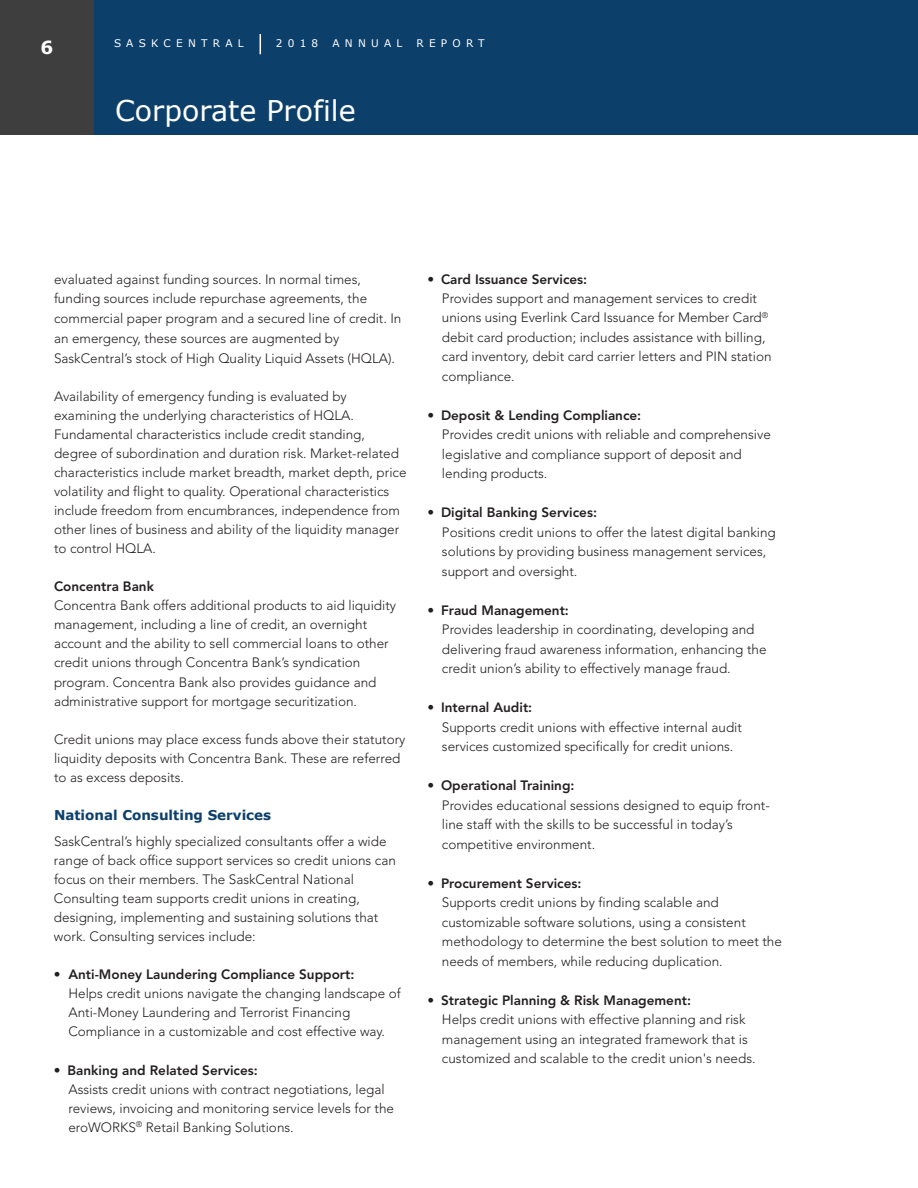
<style>
.page{position:relative;width:918px;height:1188px;background:#fff}
.page>*{position:absolute;margin:0;border:0;box-sizing:border-box;transform-origin:0 0}
.t1{font:28.5px "Verdana";color:#fff}
.t2{font:700 18px "Verdana";color:#fff}
.t3{font:300 13.5px/19px "Avenir";color:#231f20}
.t4{font:800 13.5px "Avenir";color:#231f20}
.t5{font:700 13.5px "Verdana";color:#0c3f6a}
.t6{font:10.5px "Verdana";letter-spacing:.5em;color:#fff}
</style>
<div class="page">
<div style="left:87px;top:0;width:831px;height:135px;background:#0c3f6a"></div>
<svg style="left:260px;top:34px;width:1px;height:20px"></svg>
<div style="left:0;top:0;width:94px;height:135px;background:#3e3e3f"></div>
<h2 class="t2" style="left:40px;top:35px;width:14px">6</h2>
<p class="t6" style="left:114px;top:36px;width:131px">SASKCENTRAL</p>
<p class="t6" style="left:276px;top:36px;width:44px">2018</p>
<p class="t6" style="left:332px;top:36px;width:71px">ANNUAL</p>
<p class="t6" style="left:416px;top:36px;width:70px">REPORT</p>
<h1 class="t1" style="left:115px;top:92px;width:242px">Corporate Profile</h1>
<p class="t3" style="left:54px;top:269px;width:349px;line-height:19.8px">evaluated against funding sources. In normal times, funding sources include repurchase agreements, the commercial paper program and a secured line of credit. In an emergency, these sources are augmented by SaskCentral’s stock of High Quality Liquid Assets (HQLA).</p>
<p class="t3" style="left:54px;top:387px;width:354px">Availability of emergency funding is evaluated by examining the underlying characteristics of HQLA.<br>Fundamental characteristics include credit standing, degree of subordination and duration risk. Market-related characteristics include market breadth, market depth, price volatility and flight to quality. Operational characteristics include freedom from encumbrances, independence from other lines of business and ability of the liquidity manager to control HQLA.</p>
<p class="t4" style="left:54px;top:576px;width:101px">Concentra Bank</p>
<p class="t3" style="left:54px;top:596px;width:344px">Concentra Bank offers additional products to aid liquidity management, including a line of credit, an overnight account and the ability to sell commercial loans to other credit unions through Concentra Bank’s syndication program. Concentra Bank also provides guidance and administrative support for mortgage securitization.</p>
<p class="t3" style="left:54px;top:730px;width:353px">Credit unions may place excess funds above their statutory liquidity deposits with Concentra Bank. These are referred to as excess deposits.</p>
<p class="t5" style="left:54px;top:806px;width:219px">National Consulting Services</p>
<p class="t3" style="left:54px;top:832px;width:343px">SaskCentral’s highly specialized consultants offer a wide range of back office support services so credit unions can focus on their members. The SaskCentral National Consulting team supports credit unions in creating, designing, implementing and sustaining solutions that work. Consulting services include:</p>
<p class="t4" style="left:54px;top:964px;width:302px">• Anti-Money Laundering Compliance Support:</p>
<p class="t3" style="left:68px;top:984px;width:334px">Helps credit unions navigate the changing landscape of<br>Anti-Money Laundering and Terrorist Financing<br>Compliance in a customizable and cost effective way.</p>
<p class="t4" style="left:54px;top:1059px;width:205px">• Banking and Related Services:</p>
<p class="t3" style="left:68px;top:1079px;width:327px">Assists credit unions with contract negotiations, legal reviews, invoicing and monitoring service levels for the eroWORKS<sup>®</sup> Retail Banking Solutions.</p>
<p class="t4" style="left:428px;top:268px;width:161px">• Card Issuance Services:</p>
<p class="t3" style="left:442px;top:289px;width:331px;line-height:19.5px">Provides support and management services to credit unions using Everlink Card Issuance for Member Card<sup>® </sup>debit card production; includes assistance with billing, card inventory, debit card carrier letters and PIN station compliance.</p>
<p class="t4" style="left:428px;top:405px;width:215px">• Deposit &amp; Lending Compliance:</p>
<p class="t3" style="left:442px;top:425px;width:330px;line-height:19.5px">Provides credit unions with reliable and comprehensive legislative and compliance support of deposit and lending products.</p>
<p class="t4" style="left:428px;top:502px;width:171px">• Digital Banking Services:</p>
<p class="t3" style="left:442px;top:523px;width:335px;line-height:19.5px">Positions credit unions to offer the latest digital banking solutions by providing business management services, support and oversight.</p>
<p class="t4" style="left:428px;top:600px;width:143px">• Fraud Management:</p>
<p class="t3" style="left:442px;top:620px;width:326px;line-height:19.5px">Provides leadership in coordinating, developing and delivering fraud awareness information, enhancing the credit union’s ability to effectively manage fraud.</p>
<p class="t4" style="left:428px;top:697px;width:106px">• Internal Audit:</p>
<p class="t3" style="left:442px;top:718px;width:302px;line-height:19.5px">Supports credit unions with effective internal audit services customized specifically for credit unions.</p>
<p class="t4" style="left:428px;top:775px;width:149px">• Operational Training:</p>
<p class="t3" style="left:442px;top:796px;width:329px;line-height:19.5px">Provides educational sessions designed to equip front&shy;line staff with the skills to be successful in today’s competitive environment.</p>
<p class="t4" style="left:428px;top:873px;width:156px">• Procurement Services:</p>
<p class="t3" style="left:442px;top:893px;width:342px;line-height:19.5px">Supports credit unions by finding scalable and customizable software solutions, using a consistent methodology to determine the best solution to meet the needs of members, while reducing duplication.</p>
<p class="t4" style="left:428px;top:990px;width:265px">• Strategic Planning &amp; Risk Management:</p>
<p class="t3" style="left:442px;top:1010px;width:315px;line-height:19.5px">Helps credit unions with effective planning and risk management using an integrated framework that is customized and scalable to the credit union's needs.</p>
</div>
